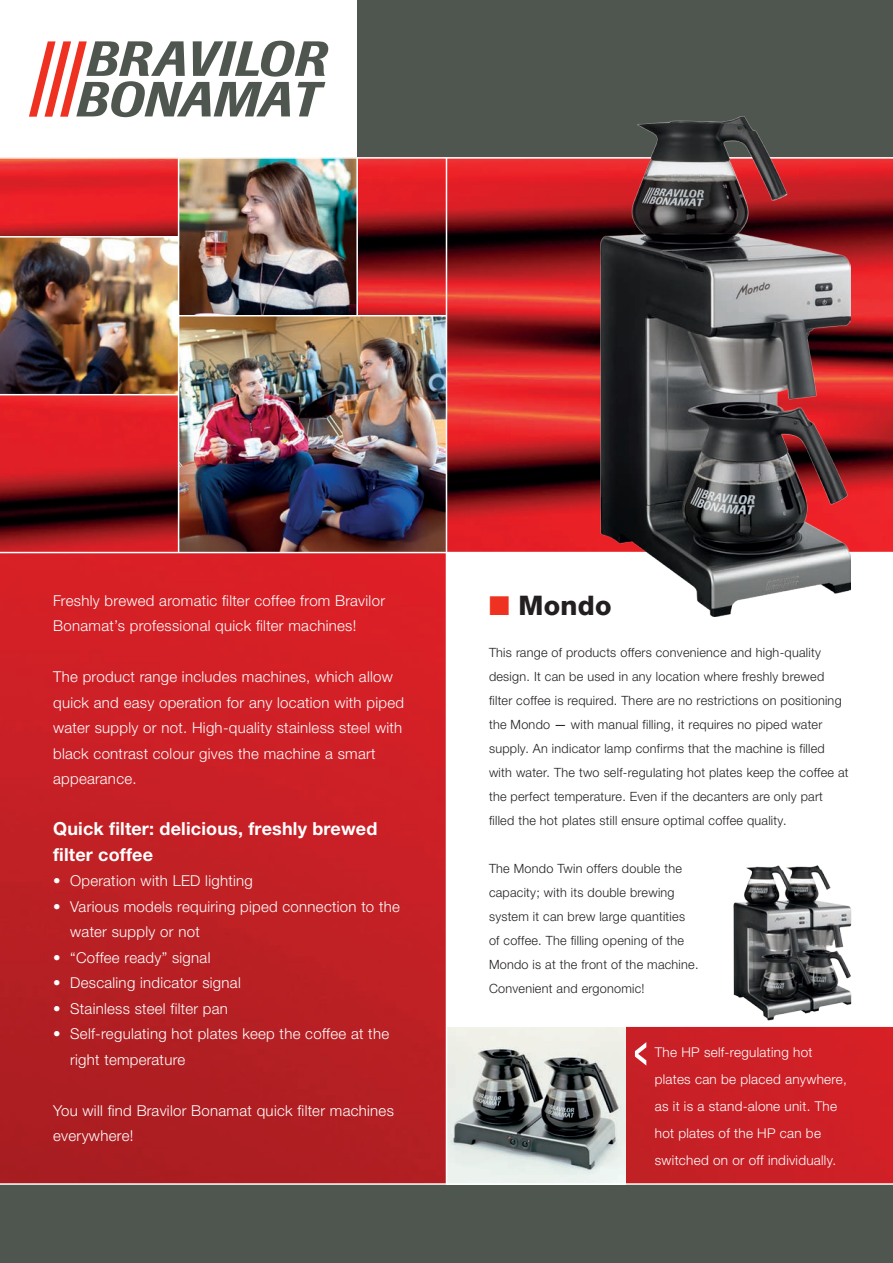
<style>
.page{position:relative;width:893px;height:1263px;background:#fff}
.page>*{position:absolute;margin:0;border:0;box-sizing:border-box;transform-origin:0 0}
.t1{font:800 27px "Helvetica Neue LTW1 G";letter-spacing:.01em;color:#231f20}
.t2{font:700 18px/25.5px "Helvetica Neue LTW1 G";letter-spacing:.01em;color:#fff}
.t3{font:300 15px/25.5px "Helvetica Neue LTW1 G";letter-spacing:.02em;color:#fff}
.t4{font:300 13.5px/27px "Helvetica Neue LTW1 G";letter-spacing:.02em;color:#fff}
.t5{font:300 12.75px/24px "Helvetica Neue LTW1 G";letter-spacing:.02em;color:#231f20}
.s1{color:#ef3122}
.s2{font-weight:400}
</style>
<div class="page">
<div style="left:357px;top:0;width:536px;height:158px;background:#4f5650"></div>
<img style="left:0;top:159px;width:893px;height:1024px">
<svg style="left:29px;top:41px;width:299px;height:76px"></svg>
<div style="left:0;top:1184px;width:893px;height:79px;background:#4f5650"></div>
<div style="left:446px;top:552px;width:447px;height:474px;background:#fff"></div>
<img style="left:179px;top:316px;width:267px;height:236px">
<img style="left:179px;top:159px;width:177px;height:156px">
<img style="left:0;top:238px;width:178px;height:156px">
<img style="left:729px;top:865px;width:134px;height:174px">
<img style="left:447px;top:1027px;width:178px;height:156px">
<hr style="left:0;top:394px;width:179px;height:1px;background:#fff">
<hr style="left:0;top:157px;width:893px;height:2px;background:#fff">
<hr style="left:0;top:236px;width:179px;height:2px;background:#fff">
<hr style="left:356px;top:158px;width:2px;height:158px;background:#fff">
<hr style="left:179px;top:315px;width:267px;height:1px;background:#fff">
<hr style="left:178px;top:158px;width:1px;height:394px;background:#fff">
<hr style="left:0;top:552px;width:893px;height:1px;background:#fff">
<hr style="left:0;top:1183px;width:893px;height:2px;background:#fff">
<hr style="left:446px;top:158px;width:1px;height:1026px;background:#fff">
<hr style="left:446px;top:1025px;width:447px;height:2px;background:#fff">
<img style="left:600px;top:117px;width:250px;height:499px">
<svg style="left:635px;top:1042px;width:11px;height:23px"></svg>
<p class="t3" style="left:53px;top:588px;width:333px">Freshly brewed aromatic filter coffee from Bravilor<br>Bonamat’s professional quick filter machines!</p>
<p class="t3" style="left:53px;top:664px;width:352px">The product range includes machines, which allow quick and easy operation for any location with piped water supply or not. High-quality stainless steel with black contrast colour gives the machine a smart appearance.</p>
<h2 class="t2" style="left:53px;top:816px;width:326px">Quick filter: delicious, freshly brewed filter coffee</h2>
<p class="t3" style="left:53px;top:868px;width:201px">• Operation with LED lighting</p>
<p class="t3" style="left:70px;top:894px;width:331px;text-indent:-17px">• Various models requiring piped connection to the water supply or not</p>
<p class="t3" style="left:53px;top:945px;width:159px">• “Coffee ready” signal</p>
<p class="t3" style="left:53px;top:970px;width:189px">• Descaling indicator signal</p>
<p class="t3" style="left:53px;top:996px;width:176px">• Stainless steel filter pan</p>
<p class="t3" style="left:70px;top:1021px;width:321px;text-indent:-17px">• Self-regulating hot plates keep the coffee at the right temperature</p>
<p class="t3" style="left:53px;top:1098px;width:342px">You will find Bravilor Bonamat quick filter machines everywhere!</p>
<h1 class="t1" style="left:489px;top:590px;width:124px"><span class="s1">■</span> Mondo</h1>
<p class="t5" style="left:489px;top:641px;width:361px">This range of products offers convenience and high-quality design. It can be used in any location where freshly brewed filter coffee is required. There are no restrictions on positioning the Mondo <span class="s2">—</span> with manual filling, it requires no piped water supply. An indicator lamp confirms that the machine is filled with water. The two self-regulating hot plates keep the coffee at the perfect temperature. Even if the decanters are only part filled the hot plates still ensure optimal coffee quality.</p>
<p class="t5" style="left:489px;top:857px;width:211px">The Mondo Twin offers double the capacity; with its double brewing system it can brew large quantities of coffee. The filling opening of the Mondo is at the front of the machine.<br>Convenient and ergonomic!</p>
<p class="t4" style="left:655px;top:1039px;width:194px">The HP self-regulating hot plates can be placed anywhere, as it is a stand-alone unit. The hot plates of the HP can be switched on or off individually.</p>
</div>
